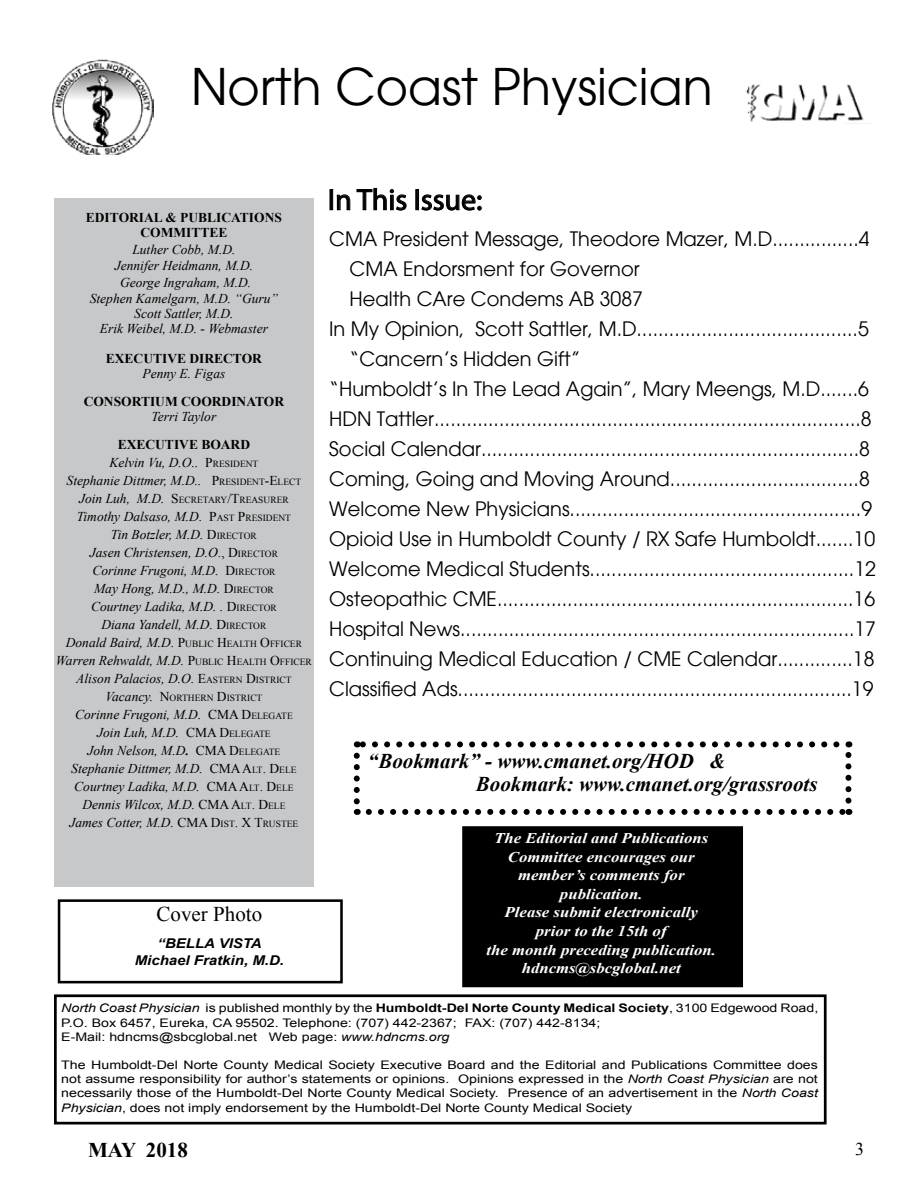
<style>
.page{position:relative;width:918px;height:1188px;background:#fff}
.page>*{position:absolute;margin:0;border:0;box-sizing:border-box;transform-origin:0 0}
.t1{font:49.5px "Avant Garde";color:#000}
.t2{font:30px "Myriad Pro";color:#000}
.t3{font:italic 700 21px/22.5px "Times New Roman";color:#000}
.t4{font:21px "Times New Roman";color:#000}
.t5{font:700 21px "Times New Roman";color:#000}
.t6{font:19.5px "Avant Garde";color:#000}
.t7{font:18px "Times New Roman";color:#000}
.t8{font:italic 700 14.85px/18.6px "Times New Roman";color:#fff;text-align:center;scale:1.13 1}
.t9{font:italic 13.5px/18px "Times New Roman";color:#000;text-align:center}
.t10{font:700 13.5px/15px "Times New Roman";color:#000;text-align:center}
.t11{font:italic 700 13.5px/16.2px "Arial";color:#000;text-align:center;scale:1.11 1}
.t12{font:11.85px/14.1px "Arial";color:#000;scale:1.2 1}
.t13{font:9.45px "Times New Roman";color:#000}
.s1{font-weight:700;font-style:normal}
.s2{font-style:normal}
.s3{font-style:normal;font-size:9.45px}
.s4{font-style:italic;font-size:13.5px}
.s5{font-size:13.5px}
.s6{font-style:inherit}
.s7{font-weight:700}
.s8{font-style:italic}
</style>
<div class="page">
<div style="left:54px;top:198px;width:260px;height:688px;background:#c7c8ca"></div>
<img style="left:746px;top:84px;width:118px;height:38px">
<div style="left:330px;top:189px;width:3px;height:21px;border:1px solid #000"></div>
<svg style="left:337px;top:188px;width:70px;height:23px"></svg>
<div style="left:416px;top:189px;width:3px;height:21px;border:1px solid #000"></div>
<svg style="left:421px;top:194px;width:61px;height:17px"></svg>
<div style="left:54px;top:994px;width:773px;height:131px;border:3px solid #000"></div>
<img style="left:52px;top:60px;width:102px;height:94px">
<div style="left:58px;top:899px;width:285px;height:84px;border:3px solid #000"></div>
<div style="left:463px;top:827px;width:279px;height:159px;background:#000"></div>
<div style="left:462px;top:826px;width:281px;height:161px;border:2px solid #000"></div>
<svg style="left:369px;top:809px;width:473px;height:6px"></svg>
<svg style="left:354px;top:756px;width:6px;height:59px"></svg>
<svg style="left:845px;top:741px;width:6px;height:60px"></svg>
<svg style="left:357px;top:741px;width:479px;height:6px"></svg>
<h1 class="t1" style="left:191px;top:57px;width:523px">North Coast Physician</h1>
<p class="t10" style="left:86px;top:210px;width:198px">EDITORIAL &amp; PUBLICATIONS<br>COMMITTEE</p>
<p class="t9" style="left:90px;top:241px;width:190px;line-height:16.5px">Luther Cobb, M.D.<br>Jennifer Heidmann, M.D.<br>George Ingraham, M.D.<br>Stephen Kamelgarn, M.D. “Guru”</p>
<p class="t9" style="left:100px;top:306px;width:170px;line-height:15px">Scott Sattler, M.D.<br>Erik Weibel, M.D. - Webmaster</p>
<p class="t10" style="left:106px;top:351px;width:158px">EXECUTIVE DIRECTOR</p>
<p class="t9" style="left:143px;top:364px;width:84px">Penny E. Figas</p>
<p class="t10" style="left:84px;top:394px;width:202px">CONSORTIUM COORDINATOR</p>
<p class="t9" style="left:152px;top:407px;width:66px">Terri Taylor</p>
<p class="t9" style="left:67px;top:435px;width:236px"><span class="s1">EXECUTIVE BOARD<br></span>Kelvin Vu, D.O.. <span class="s2">P</span><span class="s3">RESIDENT<br></span>Stephanie Dittmer, M.D.. <span class="s2">P</span><span class="s3">RESIDENT</span><span class="s2">-E</span><span class="s3">LECT</span></p>
<p class="t13" style="left:79px;top:493px;width:211px"><span class="s4">Join Luh, M.D.</span> <span class="s5">S</span> ECRETARY<span class="s5">/T</span>REASURER</p>
<p class="t9" style="left:56px;top:507px;width:257px">Timothy Dalsaso, M.D. <span class="s2">P</span><span class="s3">AST</span> <span class="s2">P</span><span class="s3">RESIDENT<br></span>Tin Botzler, M.D. <span class="s2">D</span><span class="s3">IRECTOR<br></span>Jasen Christensen<span class="s6">, D.O</span><span class="s2">., D</span><span class="s3">IRECTOR<br></span>Corinne Frugoni, M.D. <span class="s2">D</span><span class="s3">IRECTOR<br></span>May Hong, M.D., M.D. <span class="s2">D</span><span class="s3">IRECTOR<br></span>Courtney Ladika, M.D. . <span class="s2">D</span><span class="s3">IRECTOR<br></span>Diana Yandell, M.D. <span class="s2">D</span><span class="s3">IRECTOR<br></span>Donald Baird, M.D. <span class="s2">P</span><span class="s3">UBLIC</span> <span class="s2">H</span><span class="s3">EALTH</span> <span class="s2">O</span><span class="s3">FFICER </span>Warren Rehwaldt, M.D. <span class="s2">P</span><span class="s3">UBLIC</span> <span class="s2">H</span><span class="s3">EALTH</span> <span class="s2">O</span><span class="s3">FFICER </span>Alison Palacios, D.O. <span class="s2">E</span><span class="s3">ASTERN</span> <span class="s2">D</span><span class="s3">ISTRICT</span></p>
<p class="t13" style="left:105px;top:691px;width:158px"><span class="s4">Vacancy.</span> <span class="s5">N</span>ORTHERN <span class="s5">D</span>ISTRICT</p>
<p class="t9" style="left:70px;top:705px;width:230px">Corinne Frugoni, M.D. <span class="s2">CMA D</span><span class="s3">ELEGATE </span>Join Luh, M.D. <span class="s2">CMA D</span><span class="s3">ELEGATE<br></span>John Nelson, M.D<span class="s7">.</span> <span class="s2">CMA D</span><span class="s3">ELEGATE </span>Stephanie Dittmer, M.D. <span class="s2">CMA A</span><span class="s3">LT</span><span class="s2">. D</span><span class="s3">ELE </span>Courtney Ladika, M.D. <span class="s2">CMA A</span><span class="s3">LT</span><span class="s2">. D</span><span class="s3">ELE </span>Dennis Wilcox, M.D. <span class="s2">CMA A</span><span class="s3">LT</span><span class="s2">. D</span><span class="s3">ELE </span>James Cotter, M.D. <span class="s2">CMA D</span><span class="s3">IST</span><span class="s2">. X T</span><span class="s3">RUSTEE</span></p>
<p class="t4" style="left:157px;top:900px;width:107px">Cover Photo</p>
<p class="t11" style="left:135px;top:936px;width:136px">“BELLA VISTA<br>Michael Fratkin, M.D.</p>
<h2 class="t2" style="left:328px;top:181px;width:156px">In This Issue:</h2>
<p class="t6" style="left:329px;top:228px;width:542px">CMA President Message, Theodore Mazer, M.D................4</p>
<p class="t6" style="left:350px;top:257px;width:292px">CMA Endorsment for Governor</p>
<p class="t6" style="left:350px;top:287px;width:295px">Health CAre Condems AB 3087</p>
<p class="t6" style="left:329px;top:317px;width:541px">In My Opinion, Scott Sattler, M.D.........................................5</p>
<p class="t6" style="left:350px;top:347px;width:232px">“Cancern’s Hidden Gift”</p>
<p class="t6" style="left:329px;top:377px;width:541px">“Humboldt’s In The Lead Again”, Mary Meengs, M.D.......6</p>
<p class="t6" style="left:329px;top:407px;width:544px">HDN Tattler...............................................................................8</p>
<p class="t6" style="left:329px;top:437px;width:542px">Social Calendar......................................................................8</p>
<p class="t6" style="left:329px;top:467px;width:542px">Coming, Going and Moving Around...................................8</p>
<p class="t6" style="left:329px;top:497px;width:544px">Welcome New Physicians......................................................9</p>
<p class="t6" style="left:329px;top:527px;width:547px">Opioid Use in Humboldt County / RX Safe Humboldt.......10</p>
<p class="t6" style="left:329px;top:557px;width:548px">Welcome Medical Students.................................................12</p>
<p class="t6" style="left:329px;top:587px;width:547px">Osteopathic CME..................................................................16</p>
<p class="t6" style="left:329px;top:617px;width:548px">Hospital News.........................................................................17</p>
<p class="t6" style="left:329px;top:647px;width:547px">Continuing Medical Education / CME Calendar..............18</p>
<p class="t6" style="left:329px;top:677px;width:546px">Classified Ads.........................................................................19</p>
<p class="t3" style="left:476px;top:750px;width:343px;text-indent:-108px">“Bookmark” - www.cmanet.org/HOD &amp;<br>Bookmark: www.cmanet.org/grassroots</p>
<p class="t8" style="left:487px;top:829px;width:205px">The Editorial and Publications<br>Committee encourages our member’s comments for publication.<br>Please submit electronically prior to the 15th of<br>the month preceding publication. hdncms@sbcglobal.net</p>
<p class="t12" style="left:61px;top:1001px;width:632px"><span class="s8">North Coast Physician</span> is published monthly by the <span class="s7">Humboldt-Del Norte County Medical Society</span>, 3100 Edgewood Road,<br>P.O. Box 6457, Eureka, CA 95502. Telephone: (707) 442-2367; FAX: (707) 442-8134;<br>E-Mail: hdncms@sbcglobal.net Web page: <span class="s8">www.hdncms.org</span></p>
<p class="t12" style="left:61px;top:1058px;width:632px;text-align:justify">The Humboldt-Del Norte County Medical Society Executive Board and the Editorial and Publications Committee does not assume responsibility for author’s statements or opinions. Opinions expressed in the <span class="s8">North Coast Physician</span> are not necessarily those of the Humboldt-Del Norte County Medical Society. Presence of an advertisement in the <span class="s8">North Coast Physician</span>, does not imply endorsement by the Humboldt-Del Norte County Medical Society</p>
<p class="t5" style="left:88px;top:1135px;width:101px">MAY 2018</p>
<p class="t7" style="left:855px;top:1137px;width:10px">3</p>
</div>
